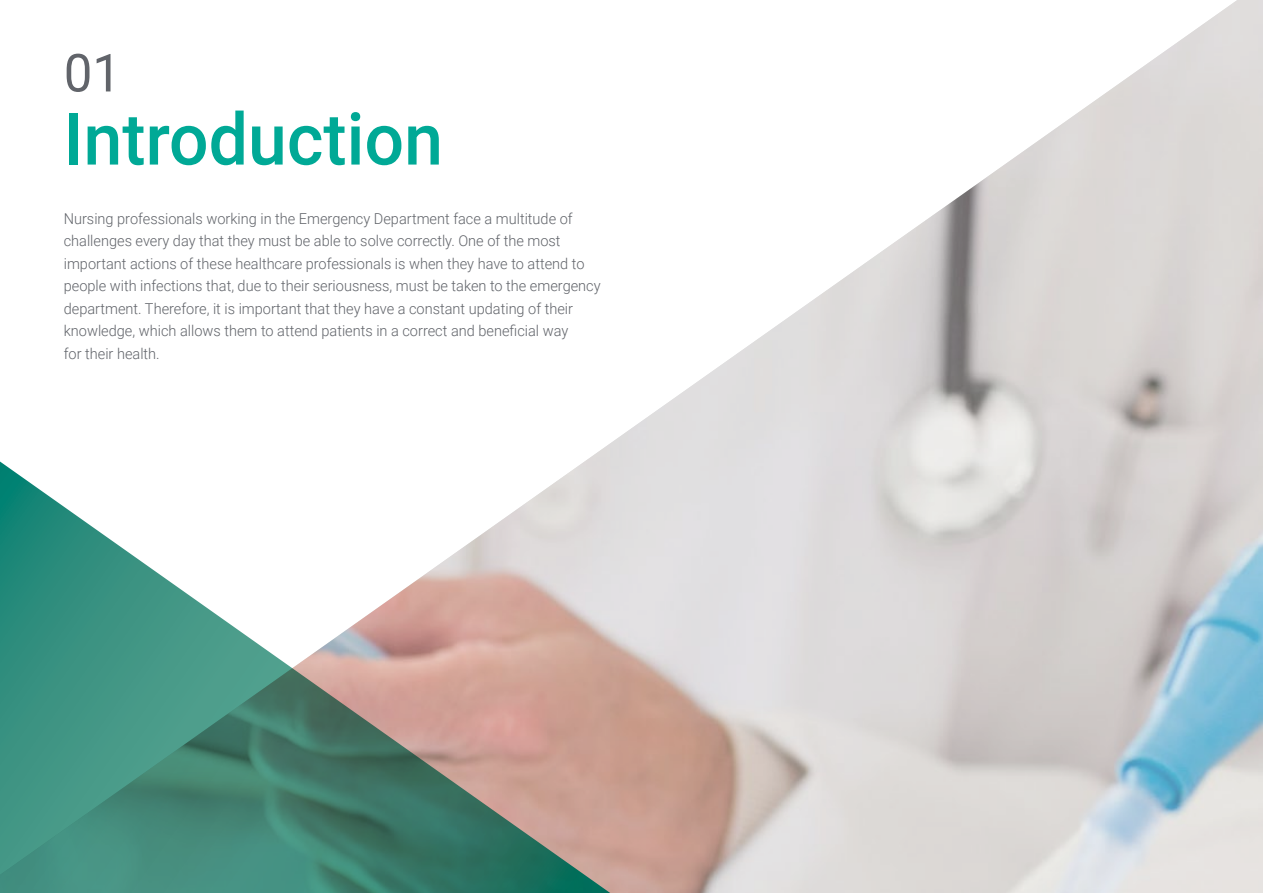
<style>
.page{position:relative;width:1263px;height:893px;background:#fff}
.page>*{position:absolute;margin:0;border:0;box-sizing:border-box;transform-origin:0 0}
.t1{font:500 72px "Roboto";color:#00a996}
.t2{font:52.5px "Roboto";color:#61646a}
.t3{font:300 15px/22.5px "Roboto";color:#61646a}
</style>
<div class="page">
<img style="left:607px;top:0;width:656px;height:893px">
<svg style="left:0;top:446px;width:640px;height:447px"></svg>
<h2 class="t2" style="left:64px;top:36px;width:59px">01</h2>
<h1 class="t1" style="left:64px;top:89px;width:381px">Introduction</h1>
<p class="t3" style="left:64px;top:207px;width:538px">Nursing professionals working in the Emergency Department face a multitude of challenges every day that they must be able to solve correctly. One of the most important actions of these healthcare professionals is when they have to attend to people with infections that, due to their seriousness, must be taken to the emergency department. Therefore, it is important that they have a constant updating of their knowledge, which allows them to attend patients in a correct and beneficial way<br>for their health.</p>
</div>
